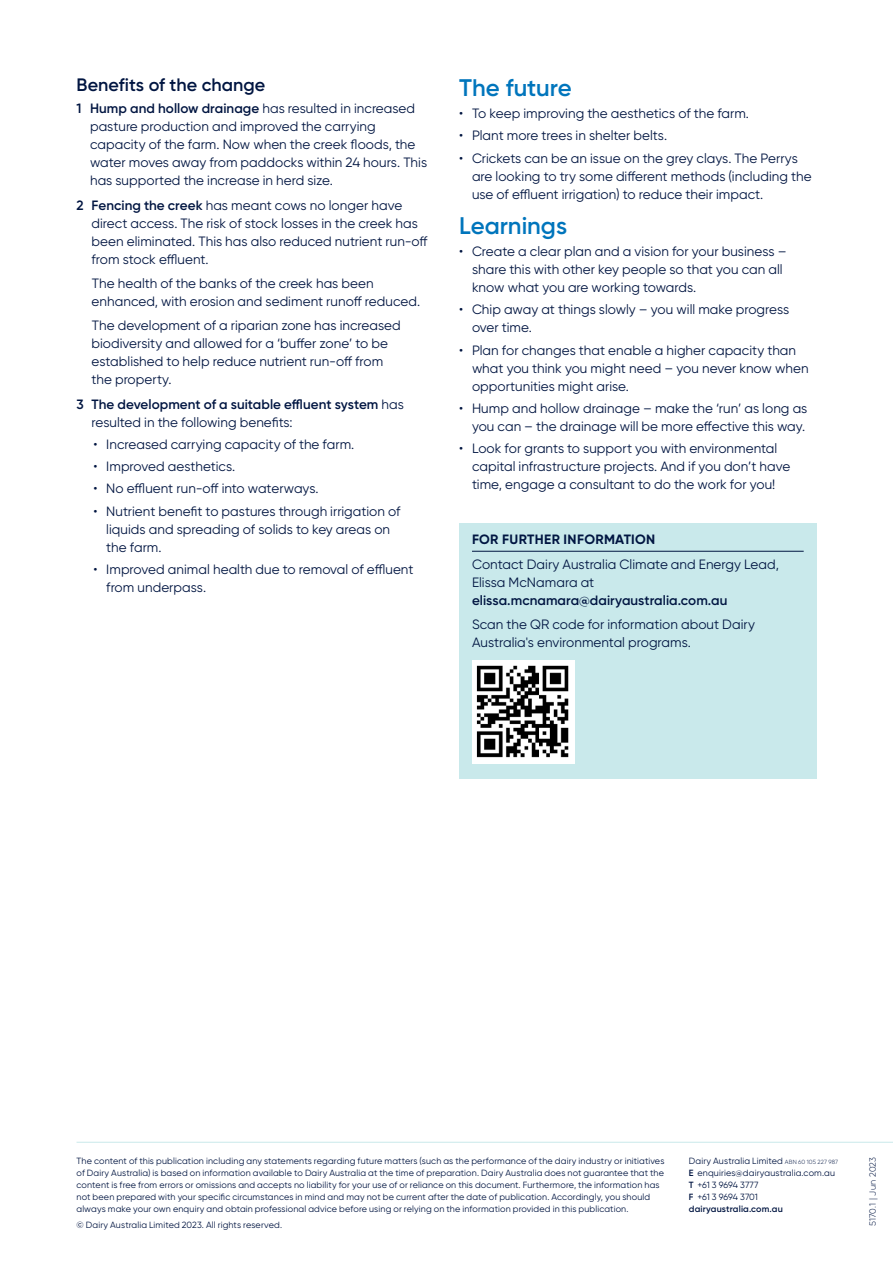
<style>
.page{position:relative;width:893px;height:1263px;background:#fff}
.page>*{position:absolute;margin:0;border:0;box-sizing:border-box;transform-origin:0 0}
.t1{font:600 24px "Gilroy";color:#0075bc}
.t2{font:600 18px "Gilroy";color:#001541}
.t3{font:13.5px/18px "Gilroy";letter-spacing:.005em;color:#001541}
.t4{font:600 13.5px/18px "Gilroy";letter-spacing:.005em;color:#001541}
.t5{font:700 13.5px "Gilroy";letter-spacing:.025em;color:#001541}
.t6{font:9px/12px "Gilroy";letter-spacing:.015em;color:#001541}
.t7{font:300 9px "Gilroy";letter-spacing:.03em;color:#001541}
.s1{font-weight:600}
.s2{font-weight:400}
.s3{font-weight:300;font-size:6px}
</style>
<div class="page">
<hr style="left:77px;top:1142px;width:816px;height:1px;background:#c9e9eb">
<div style="left:459px;top:523px;width:357px;height:255px;background:#c9e9eb"></div>
<hr style="left:472px;top:551px;width:332px;height:1px;background:#001541">
<img style="left:472px;top:660px;width:103px;height:103px">
<h2 class="t2" style="left:77px;top:73px;width:190px">Benefits of the change</h2>
<p class="t3" style="left:90px;top:99px;width:339px;text-indent:-14px"><span class="s1">1 Hump and hollow drainage</span> has resulted in increased pasture production and improved the carrying capacity of the farm. Now when the creek floods, the water moves away from paddocks within 24 hours. This has supported the increase in herd size.</p>
<p class="t3" style="left:92px;top:196px;width:338px;text-indent:-15px"><span class="s1">2 Fencing the creek</span> has meant cows no longer have direct access. The risk of stock losses in the creek has been eliminated. This has also reduced nutrient run-off from stock effluent.</p>
<p class="t3" style="left:92px;top:274px;width:330px">The health of the banks of the creek has been enhanced, with erosion and sediment runoff reduced.</p>
<p class="t3" style="left:92px;top:316px;width:311px">The development of a riparian zone has increased biodiversity and allowed for a ‘buffer zone’ to be established to help reduce nutrient run-off from the property.</p>
<p class="t4" style="left:92px;top:395px;width:314px;text-indent:-15px">3 The development of a suitable effluent system <span class="s2">has resulted in the following benefits:</span></p>
<p class="t3" style="left:94px;top:435px;width:262px">• Increased carrying capacity of the farm.</p>
<p class="t3" style="left:94px;top:457px;width:143px">• Improved aesthetics.</p>
<p class="t3" style="left:94px;top:480px;width:227px">• No effluent run-off into waterways.</p>
<p class="t3" style="left:106px;top:502px;width:296px;text-indent:-13px">• Nutrient benefit to pastures through irrigation of liquids and spreading of solids to key areas on the farm.</p>
<p class="t3" style="left:106px;top:560px;width:309px;text-indent:-13px">• Improved animal health due to removal of effluent from underpass.</p>
<h1 class="t1" style="left:459px;top:72px;width:114px">The future</h1>
<p class="t3" style="left:459px;top:104px;width:291px">• To keep improving the aesthetics of the farm.</p>
<p class="t3" style="left:459px;top:126px;width:209px">• Plant more trees in shelter belts.</p>
<p class="t3" style="left:472px;top:149px;width:341px;text-indent:-13px">• Crickets can be an issue on the grey clays. The Perrys are looking to try some different methods (including the use of effluent irrigation) to reduce their impact.</p>
<h1 class="t1" style="left:459px;top:211px;width:109px">Learnings</h1>
<p class="t3" style="left:472px;top:242px;width:316px;text-indent:-13px">• Create a clear plan and a vision for your business – share this with other key people so that you can all know what you are working towards.</p>
<p class="t3" style="left:472px;top:301px;width:319px;text-indent:-13px">• Chip away at things slowly – you will make progress over time.</p>
<p class="t3" style="left:472px;top:341px;width:338px;text-indent:-13px">• Plan for changes that enable a higher capacity than what you think you might need – you never know when opportunities might arise.</p>
<p class="t3" style="left:459px;top:399px;width:350px;text-align:right">• Hump and hollow drainage – make the ‘run’ as long as you can – the drainage will be more effective this way.</p>
<p class="t3" style="left:472px;top:439px;width:320px;text-indent:-13px">• Look for grants to support you with environmental capital infrastructure projects. And if you don’t have time, engage a consultant to do the work for you!</p>
<p class="t5" style="left:472px;top:531px;width:185px">FOR FURTHER INFORMATION</p>
<p class="t3" style="left:472px;top:555px;width:308px">Contact Dairy Australia Climate and Energy Lead,<br>Elissa McNamara at</p>
<p class="t4" style="left:472px;top:591px;width:257px">elissa.mcnamara@dairyaustralia.com.au</p>
<p class="t3" style="left:472px;top:615px;width:284px">Scan the QR code for information about Dairy<br>Australia's environmental programs.</p>
<p class="t6" style="left:77px;top:1154px;width:589px">The content of this publication including any statements regarding future matters (such as the performance of the dairy industry or initiatives of Dairy Australia) is based on information available to Dairy Australia at the time of preparation. Dairy Australia does not guarantee that the content is free from errors or omissions and accepts no liability for your use of or reliance on this document. Furthermore, the information has not been prepared with your specific circumstances in mind and may not be current after the date of publication. Accordingly, you should always make your own enquiry and obtain professional advice before using or relying on the information provided in this publication.</p>
<p class="t6" style="left:77px;top:1219px;width:207px">© Dairy Australia Limited 2023. All rights reserved.</p>
<p class="t6" style="left:689px;top:1154px;width:151px">Dairy Australia Limited <span class="s3">ABN 60 105 227 987<br></span><span class="s1">E</span> enquiries@dairyaustralia.com.au<br><span class="s1">T</span> +61 3 9694 3777<br><span class="s1">F</span> +61 3 9694 3701 <span class="s1">dairyaustralia.com.au</span></p>
<p class="t7" style="left:867px;top:1226px;width:71px;rotate:-90deg">5170.1 | Jun 2023</p>
</div>
